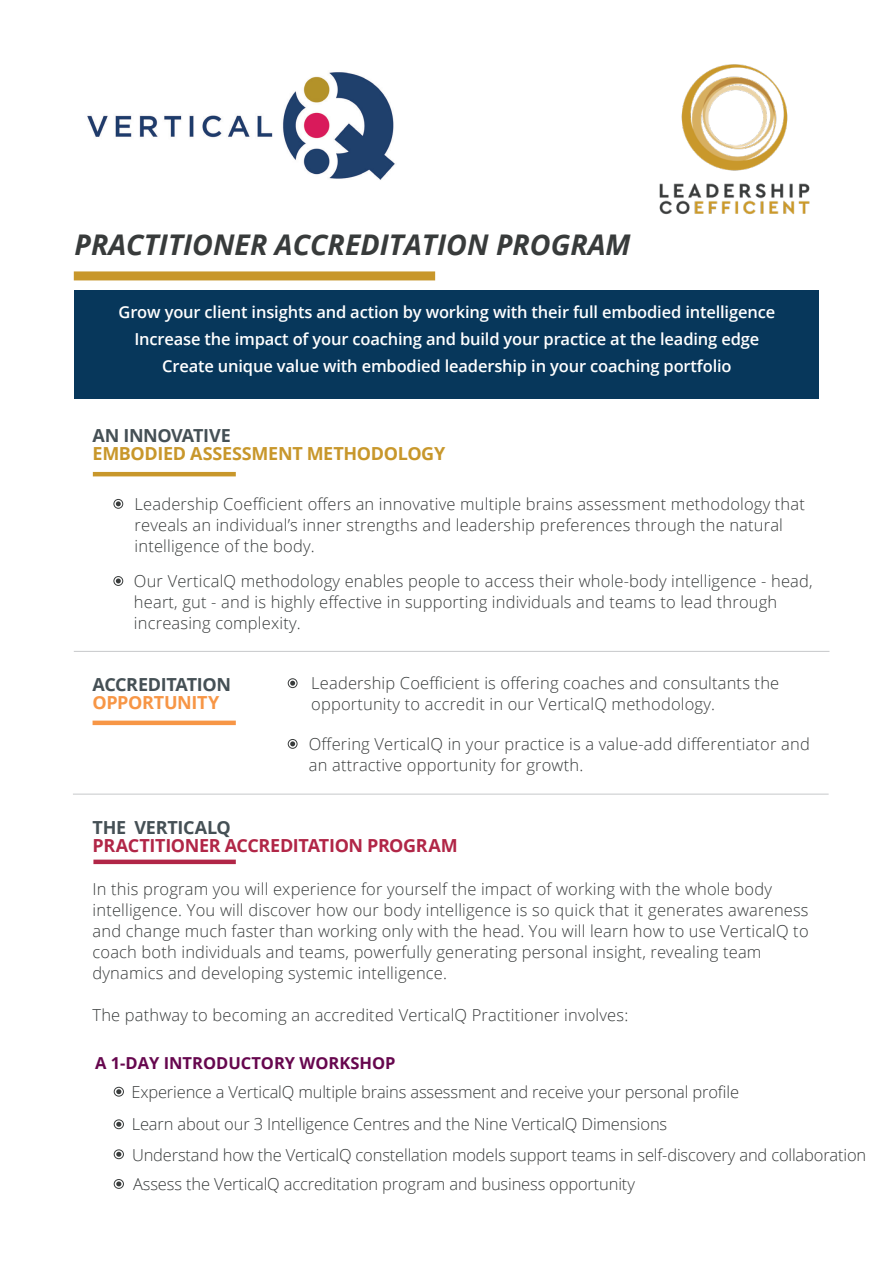
<style>
.page{position:relative;width:893px;height:1263px;background:#fff}
.page>*{position:absolute;margin:0;border:0;box-sizing:border-box;transform-origin:0 0}
.t1{font:italic 700 28.5px "Open Sans";color:#383b3b}
._10_pt_Headlines_Cop{font:700 18px "Open Sans";letter-spacing:-.02em;color:#455055}
._10_pt_Headlines_Cop-2{font:700 18px "Open Sans";letter-spacing:-.02em;color:#b12647}
._10_pt_Headlines_Cop-3{font:700 18px "Open Sans";letter-spacing:-.02em;color:#c8972b}
._10_pt_Headlines_Cop-4{font:700 18px "Open Sans";letter-spacing:-.02em;color:#f79646}
.t2{font:300 16.5px/21px "Open Sans";letter-spacing:.01em;color:#383b3b}
.t3{font:300 16.5px "Open Sans";letter-spacing:-.01em;color:#383b3b}
.t4{font:600 16.5px "Open Sans";letter-spacing:-.01em;color:#fff}
.t5{font:700 16.5px "Open Sans";color:#66074e}
</style>
<div class="page">
<div style="left:74px;top:290px;width:745px;height:108px;background:#07375b"></div>
<hr style="left:73px;top:794px;width:756px;height:1px;background:#c7c8ca">
<hr style="left:74px;top:651px;width:755px;height:1px;background:#c7c8ca">
<div style="left:74px;top:271px;width:361px;height:9px;background:#c8972b"></div>
<div style="left:113px;top:576px;width:10px;height:10px;border:1px solid #383b3b;border-radius:50%"></div>
<svg style="left:116px;top:578px;width:5px;height:5px"></svg>
<hr style="left:93px;top:472px;width:143px;height:4px;background:#c8972b">
<hr style="left:93px;top:721px;width:143px;height:4px;background:#f79646">
<div style="left:288px;top:678px;width:10px;height:10px;border:1px solid #383b3b;border-radius:50%"></div>
<svg style="left:290px;top:681px;width:5px;height:5px"></svg>
<div style="left:288px;top:739px;width:10px;height:10px;border:1px solid #383b3b;border-radius:50%"></div>
<svg style="left:290px;top:741px;width:5px;height:5px"></svg>
<div style="left:93px;top:859px;width:143px;height:5px;background:#b12647"></div>
<div style="left:113px;top:499px;width:10px;height:10px;border:1px solid #383b3b;border-radius:50%"></div>
<svg style="left:116px;top:501px;width:5px;height:5px"></svg>
<img style="left:87px;top:72px;width:308px;height:108px">
<img style="left:659px;top:64px;width:151px;height:151px">
<div style="left:114px;top:1149px;width:10px;height:10px;border:1px solid #383b3b;border-radius:50%"></div>
<svg style="left:116px;top:1152px;width:5px;height:5px"></svg>
<div style="left:114px;top:1119px;width:10px;height:10px;border:1px solid #383b3b;border-radius:50%"></div>
<svg style="left:116px;top:1122px;width:5px;height:5px"></svg>
<div style="left:114px;top:1087px;width:10px;height:10px;border:1px solid #383b3b;border-radius:50%"></div>
<svg style="left:116px;top:1089px;width:5px;height:5px"></svg>
<div style="left:114px;top:1179px;width:10px;height:10px;border:1px solid #383b3b;border-radius:50%"></div>
<svg style="left:116px;top:1181px;width:5px;height:5px"></svg>
<p class="t1" style="left:74px;top:225px;width:558px">PRACTITIONER ACCREDITATION PROGRAM</p>
<p class="t4" style="left:119px;top:301px;width:658px">Grow your client insights and action by working with their full embodied intelligence</p>
<p class="t4" style="left:134px;top:328px;width:626px">Increase the impact of your coaching and build your practice at the leading edge</p>
<p class="t4" style="left:162px;top:355px;width:571px">Create unique value with embodied leadership in your coaching portfolio</p>
<p class="_10_pt_Headlines_Cop" style="left:93px;top:423px;width:140px">AN INNOVATIVE</p>
<p class="_10_pt_Headlines_Cop-3" style="left:93px;top:441px;width:354px">EMBODIED ASSESSMENT METHODOLOGY</p>
<p class="t2" style="left:135px;top:493px;width:672px">Leadership Coefficient offers an innovative multiple brains assessment methodology that</p>
<p class="t2" style="left:135px;top:514px;width:650px">reveals an individual’s inner strengths and leadership preferences through the natural</p>
<p class="t2" style="left:135px;top:535px;width:182px">intelligence of the body.</p>
<p class="t2" style="left:134px;top:570px;width:680px">Our VerticalQ methodology enables people to access their whole-body intelligence - head, heart, gut - and is highly effective in supporting individuals and teams to lead through increasing complexity.</p>
<p class="_10_pt_Headlines_Cop" style="left:93px;top:671px;width:140px">ACCREDITATION</p>
<p class="_10_pt_Headlines_Cop-4" style="left:93px;top:689px;width:128px">OPPORTUNITY</p>
<p class="t2" style="left:311px;top:672px;width:469px">Leadership Coefficient is offering coaches and consultants the</p>
<p class="t2" style="left:311px;top:693px;width:405px">opportunity to accredit in our VerticalQ methodology.</p>
<p class="t2" style="left:309px;top:733px;width:502px">Offering VerticalQ in your practice is a value-add differentiator and</p>
<p class="t2" style="left:309px;top:754px;width:276px">an attractive opportunity for growth.</p>
<p class="_10_pt_Headlines_Cop" style="left:93px;top:814px;width:140px">THE VERTICALQ</p>
<p class="_10_pt_Headlines_Cop-2" style="left:93px;top:832px;width:367px">PRACTITIONER ACCREDITATION PROGRAM</p>
<p class="t2" style="left:93px;top:878px;width:681px">In this program you will experience for yourself the impact of working with the whole body</p>
<p class="t2" style="left:93px;top:899px;width:718px;text-align:justify">intelligence. You will discover how our body intelligence is so quick that it generates awareness and change much faster than working only with the head. You will learn how to use VerticalQ to coach both individuals and teams, powerfully generating personal insight, revealing team</p>
<p class="t2" style="left:93px;top:962px;width:356px">dynamics and developing systemic intelligence.</p>
<p class="t2" style="left:93px;top:1004px;width:537px">The pathway to becoming an accredited VerticalQ Practitioner involves:</p>
<p class="t5" style="left:95px;top:1051px;width:302px">A 1-DAY INTRODUCTORY WORKSHOP</p>
<p class="t3" style="left:131px;top:1080px;width:609px">Experience a VerticalQ multiple brains assessment and receive your personal profile</p>
<p class="t3" style="left:132px;top:1113px;width:537px">Learn about our 3 Intelligence Centres and the Nine VerticalQ Dimensions</p>
<p class="t3" style="left:132px;top:1144px;width:736px">Understand how the VerticalQ constellation models support teams in self-discovery and collaboration</p>
<p class="t3" style="left:133px;top:1173px;width:503px">Assess the VerticalQ accreditation program and business opportunity</p>
</div>
